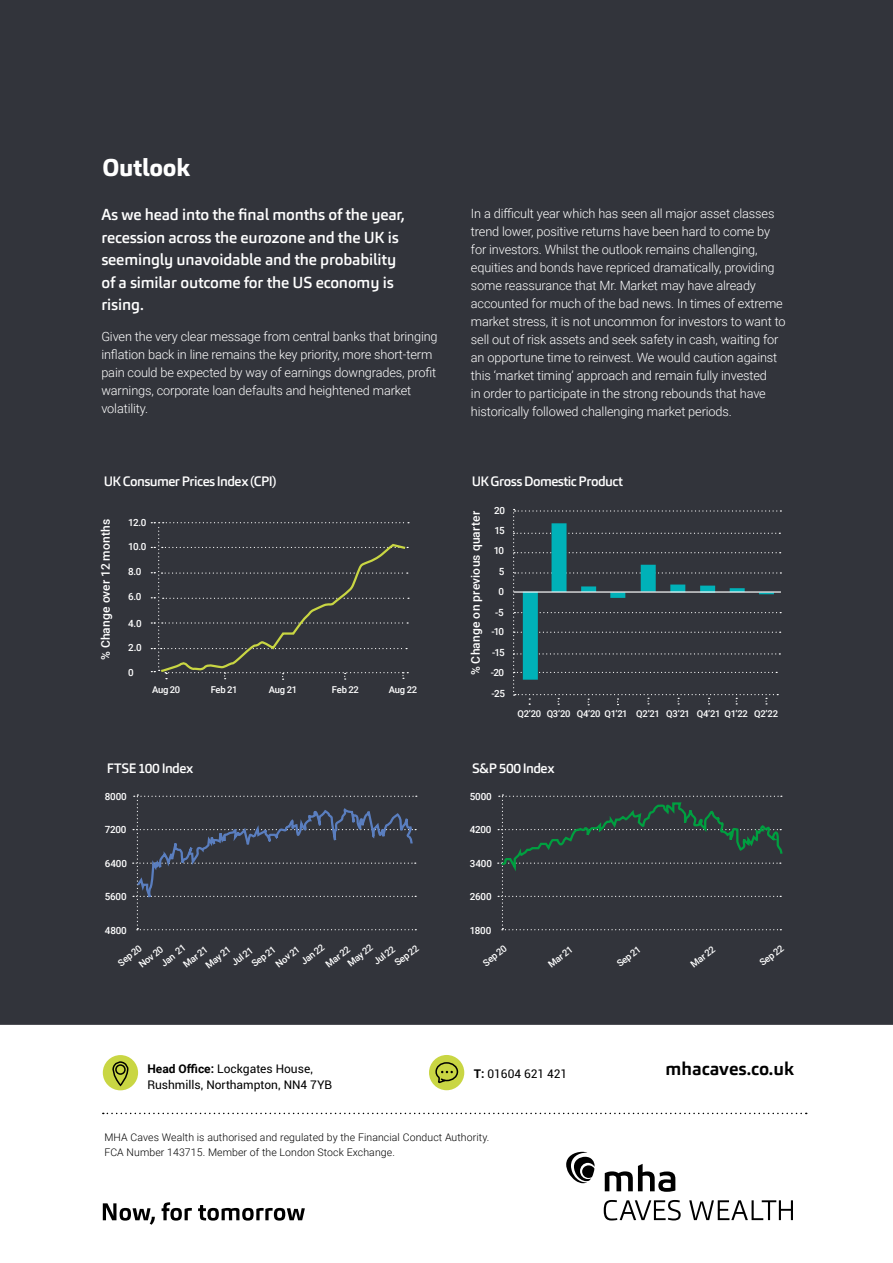
<style>
.page{position:relative;width:893px;height:1263px;background:#fff}
.page>*{position:absolute;margin:0;border:0;box-sizing:border-box;transform-origin:0 0}
.t1{font:800 24px "Carnac";letter-spacing:-.01em;color:#fff}
.t2{font:700 18px "Carnac";color:#000}
.t3{font:500 15.75px/22.5px "Carnac";letter-spacing:-.01em;color:#fff}
.t4{font:500 13.5px "Carnac";letter-spacing:-.04em;color:#fff}
.t5{font:300 12.75px/18px "Roboto";letter-spacing:-.01em;color:#fff}
.t6{font:12px/16.5px "Roboto";color:#000}
.t7{font:500 12px "Roboto";letter-spacing:.015em;color:#fff}
.t8{font:300 10.5px/15px "Roboto";letter-spacing:.01em;color:#000}
.t9{font:500 9.9px "Roboto";letter-spacing:-.02em;color:#fff}
.t10{font:500 9.45px/14.9px "Roboto";letter-spacing:-.03em;color:#fff}
.s1{font-weight:700}
</style>
<div class="page">
<div style="left:0;top:0;width:893px;height:1025px;background:#32343b"></div>
<svg style="left:103px;top:1202px;width:202px;height:23px"></svg>
<div style="left:103px;top:1055px;width:35px;height:35px;background:#c9d643;border-radius:50%"></div>
<svg style="left:112px;top:1062px;width:17px;height:27px"></svg>
<div style="left:429px;top:1055px;width:35px;height:35px;background:#c9d643;border-radius:50%"></div>
<svg style="left:435px;top:1062px;width:24px;height:22px"></svg>
<svg style="left:605px;top:1164px;width:70px;height:28px"></svg>
<svg style="left:566px;top:1152px;width:28px;height:31px"></svg>
<svg style="left:604px;top:1200px;width:189px;height:20px"></svg>
<svg style="left:103px;top:1113px;width:704px;height:1px"></svg>
<div style="left:151px;top:522px;width:258px;height:158px;background:#32343b"></div>
<svg style="left:513px;top:509px;width:268px;height:196px;background:#333f46"></svg>
<svg style="left:133px;top:787px;width:284px;height:143px;background:#353942"></svg>
<svg style="left:498px;top:794px;width:286px;height:136px;background:#32393d"></svg>
<h1 class="t1" style="left:102px;top:153px;width:89px">Outlook</h1>
<p class="t3" style="left:101px;top:203px;width:305px">As we head into the final months of the year, recession across the eurozone and the UK is seemingly unavoidable and the probability of a similar outcome for the US economy is rising.</p>
<p class="t5" style="left:101px;top:327px;width:338px">Given the very clear message from central banks that bringing inflation back in line remains the key priority, more short-term pain could be expected by way of earnings downgrades, profit warnings, corporate loan defaults and heightened market volatility.</p>
<p class="t5" style="left:471px;top:204px;width:316px">In a difficult year which has seen all major asset classes trend lower, positive returns have been hard to come by for investors. Whilst the outlook remains challenging, equities and bonds have repriced dramatically, providing some reassurance that Mr. Market may have already accounted for much of the bad news. In times of extreme market stress, it is not uncommon for investors to want to sell out of risk assets and seek safety in cash, waiting for an opportune time to reinvest. We would caution against this ‘market timing’ approach and remain fully invested<br>in order to participate in the strong rebounds that have historically followed challenging market periods.</p>
<p class="t4" style="left:104px;top:473px;width:174px">UK Consumer Prices Index (CPI)</p>
<p class="t7" style="left:97px;top:660px;width:143px;rotate:-90deg">% Change over 12 months</p>
<p class="t10" style="left:211px;top:682px;width:28px">Feb 21</p>
<p class="t10" style="left:269px;top:682px;width:30px">Aug 21</p>
<p class="t10" style="left:332px;top:682px;width:29px">Feb 22</p>
<p class="t10" style="left:389px;top:682px;width:30px">Aug 22</p>
<p class="t9" style="left:128px;top:516px;width:20px">12.0</p>
<p class="t9" style="left:128px;top:540px;width:20px">10.0</p>
<p class="t9" style="left:128px;top:565px;width:15px">8.0</p>
<p class="t9" style="left:128px;top:589px;width:15px">6.0</p>
<p class="t9" style="left:128px;top:616px;width:15px">4.0</p>
<p class="t9" style="left:128px;top:641px;width:15px">2.0</p>
<p class="t9" style="left:128px;top:666px;width:7px">0</p>
<p class="t10" style="left:152px;top:682px;width:30px">Aug 20</p>
<p class="t4" style="left:472px;top:473px;width:153px">UK Gross Domestic Product</p>
<p class="t7" style="left:467px;top:675px;width:166px;rotate:-90deg">% Change on previous quarter</p>
<p class="t9" style="left:494px;top:503px;width:12px">20</p>
<p class="t9" style="left:494px;top:523px;width:12px">15</p>
<p class="t9" style="left:499px;top:564px;width:7px">5</p>
<p class="t9" style="left:495px;top:605px;width:10px">-5</p>
<p class="t9" style="left:492px;top:646px;width:14px">-15</p>
<p class="t9" style="left:494px;top:543px;width:12px">10</p>
<p class="t9" style="left:499px;top:584px;width:7px">0</p>
<p class="t9" style="left:491px;top:624px;width:14px">-10</p>
<p class="t9" style="left:491px;top:666px;width:15px">-20</p>
<p class="t9" style="left:492px;top:687px;width:15px">-25</p>
<p class="t10" style="left:547px;top:706px;width:115px">Q3’20 Q4’20 Q1’21 Q2’21</p>
<p class="t10" style="left:517px;top:706px;width:25px">Q2’20</p>
<p class="t10" style="left:666px;top:706px;width:83px">Q3’21 Q4’21 Q1’22</p>
<p class="t10" style="left:754px;top:706px;width:25px">Q2’22</p>
<p class="t4" style="left:107px;top:759px;width:88px">FTSE 100 Index</p>
<p class="t4" style="left:472px;top:759px;width:84px">S&amp;P 500 Index</p>
<p class="t9" style="left:105px;top:789px;width:23px">8000</p>
<p class="t9" style="left:470px;top:789px;width:23px">5000</p>
<p class="t9" style="left:105px;top:822px;width:23px">7200</p>
<p class="t9" style="left:470px;top:822px;width:23px">4200</p>
<p class="t9" style="left:105px;top:856px;width:24px">6400</p>
<p class="t9" style="left:470px;top:856px;width:23px">3400</p>
<p class="t9" style="left:105px;top:889px;width:23px">5600</p>
<p class="t9" style="left:470px;top:889px;width:23px">2600</p>
<p class="t9" style="left:105px;top:923px;width:23px">4800</p>
<p class="t9" style="left:470px;top:923px;width:23px">1800</p>
<p class="t10" style="left:180px;top:959px;width:29px;rotate:-38deg">Mar 21</p>
<p class="t10" style="left:202px;top:960px;width:31px;rotate:-38deg">May 21</p>
<p class="t10" style="left:228px;top:958px;width:26px;rotate:-38deg">Jul 21</p>
<p class="t10" style="left:263px;top:947px;width:29px;text-indent:-19px;rotate:-38deg">Sep 21<br>Nov 21</p>
<p class="t10" style="left:311px;top:944px;width:30px;line-height:17.2px;text-indent:-18px;rotate:-38deg">Jan 22<br>Mar 22</p>
<p class="t10" style="left:361px;top:945px;width:26px;text-indent:-22px;rotate:-38deg">May 22<br>Jul 22</p>
<p class="t10" style="left:391px;top:957px;width:29px;rotate:-38deg">Sep 22</p>
<p class="t10" style="left:114px;top:958px;width:29px;rotate:-38deg">Sep 20</p>
<p class="t10" style="left:157px;top:958px;width:30px;rotate:-38deg">Jan 21</p>
<p class="t10" style="left:135px;top:959px;width:29px;rotate:-38deg">Nov 20</p>
<p class="t10" style="left:479px;top:958px;width:29px;rotate:-38deg">Sep 20</p>
<p class="t10" style="left:545px;top:959px;width:29px;rotate:-38deg">Mar 21</p>
<p class="t10" style="left:613px;top:958px;width:29px;rotate:-38deg">Sep 21</p>
<p class="t10" style="left:687px;top:959px;width:30px;rotate:-38deg">Mar 22</p>
<p class="t10" style="left:756px;top:957px;width:29px;rotate:-38deg">Sep 22</p>
<p class="t6" style="left:147px;top:1060px;width:186px"><span class="s1">Head Office:</span> Lockgates House,<br>Rushmills, Northampton, NN4 7YB</p>
<p class="t6" style="left:474px;top:1065px;width:95px"><span class="s1">T:</span> 01604 621 421</p>
<h2 class="t2" style="left:666px;top:1057px;width:130px">mhacaves.co.uk</h2>
<p class="t8" style="left:104px;top:1130px;width:387px">MHA Caves Wealth is authorised and regulated by the Financial Conduct Authority.<br>FCA Number 143715. Member of the London Stock Exchange.</p>
</div>
